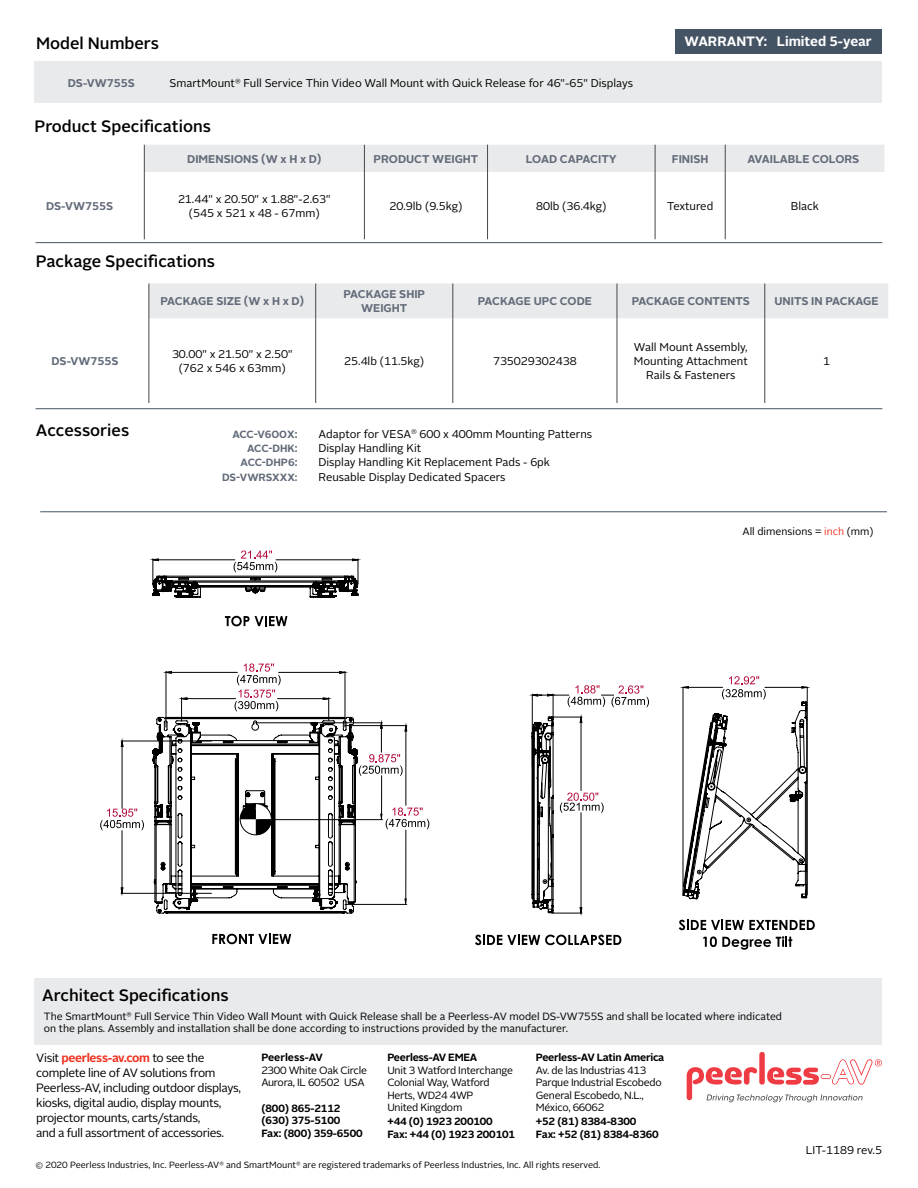
<style>
.page{position:relative;width:918px;height:1188px;background:#fff}
.page>*{position:absolute;margin:0;border:0;box-sizing:border-box;transform-origin:0 0}
.t1{font:500 16.5px "Alright Sans";color:#000}
.t2{font:700 13.5px "Alright Sans";color:#fff}
.t3{font:12px/15px "Alright Sans";letter-spacing:-.03em;color:#000}
.t4{font:11.25px/14.2px "Alright Sans";color:#000;text-align:center}
.t5{font:700 11.25px/14.2px "Alright Sans";color:#626b79;text-align:center}
.t6{font:10.5px/12px "Alright Sans";color:#000}
.t7{font:10.5px/12.6px "Alright Sans";letter-spacing:-.025em;color:#000}
.t8{font:700 10.5px/12.6px "Alright Sans";letter-spacing:-.01em;color:#000}
.t9{font:700 10.5px "Alright Sans";color:#626b79}
.t10{font:9px "Alright Sans";color:#000}
.s1{font-size:11.25px}
.s2{color:#ee3524}
.s3{font-weight:700;color:#ee3524}
</style>
<div class="page">
<div style="left:34px;top:978px;width:848px;height:67px;background:#e9eaeb"></div>
<div style="left:34px;top:62px;width:848px;height:41px;background:#e9eaeb"></div>
<div style="left:150px;top:284px;width:738px;height:34px;background:#e9eaeb"></div>
<hr style="left:315px;top:283px;width:1px;height:35px;background:#48484a">
<hr style="left:452px;top:283px;width:1px;height:35px;background:#48484a">
<hr style="left:617px;top:283px;width:1px;height:35px;background:#48484a">
<hr style="left:764px;top:283px;width:1px;height:35px;background:#48484a">
<hr style="left:315px;top:318px;width:1px;height:85px;background:#48484a">
<hr style="left:452px;top:318px;width:1px;height:85px;background:#48484a">
<hr style="left:617px;top:318px;width:1px;height:85px;background:#48484a">
<hr style="left:764px;top:318px;width:1px;height:85px;background:#48484a">
<hr style="left:149px;top:283px;width:1px;height:35px;background:#48484a">
<hr style="left:149px;top:318px;width:1px;height:85px;background:#48484a">
<div style="left:144px;top:145px;width:741px;height:27px;background:#e9eaeb"></div>
<hr style="left:144px;top:172px;width:1px;height:67px;background:#48484a">
<hr style="left:364px;top:172px;width:1px;height:67px;background:#48484a">
<hr style="left:487px;top:172px;width:1px;height:67px;background:#48484a">
<hr style="left:655px;top:172px;width:1px;height:67px;background:#48484a">
<hr style="left:725px;top:172px;width:1px;height:67px;background:#48484a">
<div style="left:675px;top:29px;width:206px;height:24px;background:#455464"></div>
<hr style="left:36px;top:408px;width:846px;height:1px;background:#455464">
<hr style="left:36px;top:242px;width:846px;height:1px;background:#455464">
<hr style="left:40px;top:511px;width:847px;height:1px;background:#455464">
<svg style="left:475px;top:935px;width:146px;height:10px"></svg>
<svg style="left:679px;top:920px;width:136px;height:10px"></svg>
<svg style="left:703px;top:936px;width:89px;height:14px"></svg>
<svg style="left:212px;top:934px;width:79px;height:10px"></svg>
<svg style="left:100px;top:809px;width:44px;height:21px"></svg>
<svg style="left:234px;top:551px;width:43px;height:21px"></svg>
<hr style="left:121px;top:741px;width:91px;height:1px;background:#030303">
<svg style="left:120px;top:740px;width:4px;height:7px"></svg>
<hr style="left:122px;top:743px;width:1px;height:65px;background:#030303">
<hr style="left:122px;top:831px;width:1px;height:60px;background:#030303">
<hr style="left:121px;top:893px;width:91px;height:1px;background:#030303">
<svg style="left:120px;top:887px;width:4px;height:7px"></svg>
<svg style="left:352px;top:558px;width:7px;height:17px"></svg>
<hr style="left:276px;top:559px;width:80px;height:1px;background:#030303">
<hr style="left:156px;top:559px;width:79px;height:1px;background:#030303">
<svg style="left:152px;top:558px;width:7px;height:17px"></svg>
<svg style="left:152px;top:575px;width:656px;height:339px"></svg>
<svg style="left:240px;top:804px;width:31px;height:31px"></svg>
<div style="left:240px;top:803px;width:32px;height:32px;border:1px solid #000;border-radius:50%"></div>
<div style="left:759px;top:1052px;width:6px;height:33px;background:#ef3b43;border-radius:3px"></div>
<svg style="left:687px;top:1059px;width:195px;height:43px"></svg>
<h1 class="t1" style="left:36px;top:32px;width:124px">Model Numbers</h1>
<p class="t2" style="left:685px;top:32px;width:189px">WARRANTY: Limited 5-year</p>
<p class="t5" style="left:68px;top:76px;width:69px">DS-VW755S</p>
<p class="t4" style="left:170px;top:76px;width:465px">SmartMount<sup>®</sup> Full Service Thin Video Wall Mount with Quick Release for 46"-65" Displays</p>
<h1 class="t1" style="left:34px;top:115px;width:178px">Product Specifications</h1>
<p class="t5" style="left:187px;top:152px;width:136px">DIMENSIONS (W x H x D)</p>
<p class="t5" style="left:374px;top:152px;width:106px">PRODUCT WEIGHT</p>
<p class="t5" style="left:526px;top:152px;width:92px">LOAD CAPACITY</p>
<p class="t5" style="left:672px;top:152px;width:38px">FINISH</p>
<p class="t5" style="left:747px;top:152px;width:114px">AVAILABLE COLORS</p>
<p class="t5" style="left:46px;top:199px;width:69px">DS-VW755S</p>
<p class="t4" style="left:178px;top:192px;width:154px">21.44" x 20.50" x 1.88"-2.63" (545 x 521 x 48 - 67mm)</p>
<p class="t4" style="left:389px;top:199px;width:74px">20.9lb (9.5kg)</p>
<p class="t4" style="left:536px;top:199px;width:72px">80lb (36.4kg)</p>
<p class="t4" style="left:667px;top:199px;width:48px">Textured</p>
<p class="t4" style="left:791px;top:199px;width:30px">Black</p>
<h1 class="t1" style="left:36px;top:250px;width:181px">Package Specifications</h1>
<p class="t5" style="left:160px;top:294px;width:145px">PACKAGE SIZE (W x H x D)</p>
<p class="t5" style="left:343px;top:287px;width:83px">PACKAGE SHIP<br>WEIGHT</p>
<p class="t5" style="left:478px;top:294px;width:116px">PACKAGE UPC CODE</p>
<p class="t5" style="left:632px;top:294px;width:120px">PACKAGE CONTENTS</p>
<p class="t5" style="left:774px;top:294px;width:106px">UNITS IN PACKAGE</p>
<p class="t5" style="left:52px;top:354px;width:69px">DS-VW755S</p>
<p class="t4" style="left:172px;top:347px;width:122px">30.00" x 21.50" x 2.50" (762 x 546 x 63mm)</p>
<p class="t4" style="left:344px;top:354px;width:81px">25.4lb (11.5kg)</p>
<p class="t4" style="left:493px;top:354px;width:85px">735029302438</p>
<h1 class="t1" style="left:36px;top:419px;width:95px">Accessories</h1>
<p class="t9" style="left:232px;top:427px;width:67px">ACC-V600X<span class="s1">:</span></p>
<p class="t4" style="left:319px;top:427px;width:275px">Adaptor for VESA<sup>®</sup> 600 x 400mm Mounting Patterns</p>
<p class="t9" style="left:247px;top:441px;width:52px">ACC-DHK<span class="s1">:</span></p>
<p class="t4" style="left:319px;top:441px;width:104px">Display Handling Kit</p>
<p class="t9" style="left:241px;top:455px;width:58px">ACC-DHP6<span class="s1">:</span></p>
<p class="t4" style="left:319px;top:456px;width:233px">Display Handling Kit Replacement Pads - 6pk</p>
<p class="t9" style="left:222px;top:470px;width:77px">DS-VWRSXXX:</p>
<p class="t4" style="left:319px;top:470px;width:188px">Reusable Display Dedicated Spacers</p>
<p class="t4" style="left:634px;top:340px;width:115px">Wall Mount Assembly,<br>Mounting Attachment<br>Rails &amp; Fasteners</p>
<p class="t4" style="left:823px;top:354px;width:8px">1</p>
<p class="t6" style="left:742px;top:525px;width:133px">All dimensions = <span class="s2">inch</span> (mm)</p>
<h1 class="t1" style="left:42px;top:984px;width:188px">Architect Specifications</h1>
<p class="t6" style="left:44px;top:1010px;width:740px">The SmartMount<sup>®</sup> Full Service Thin Video Wall Mount with Quick Release shall be a Peerless-AV model DS-VW755S and shall be located where indicated on the plans. Assembly and installation shall be done according to instructions provided by the manufacturer.</p>
<p class="t3" style="left:36px;top:1051px;width:206px">Visit <span class="s3">peerless-av.com</span> to see the complete line of AV solutions from Peerless-AV, including outdoor displays, kiosks, digital audio, display mounts, projector mounts, carts/stands,<br>and a full assortment of accessories.</p>
<p class="t8" style="left:261px;top:1051px;width:63px">Peerless-AV</p>
<p class="t7" style="left:261px;top:1064px;width:107px">2300 White Oak Circle<br>Aurora, IL 60502 USA</p>
<p class="t8" style="left:261px;top:1102px;width:103px">(800) 865-2112 (630) 375-5100<br>Fax: (800) 359-6500</p>
<p class="t8" style="left:387px;top:1051px;width:92px">Peerless-AV EMEA</p>
<p class="t7" style="left:387px;top:1064px;width:127px">Unit 3 Watford Interchange<br>Colonial Way, Watford<br>Herts, WD24 4WP<br>United Kingdom</p>
<p class="t8" style="left:387px;top:1115px;width:129px">+44 (0) 1923 200100<br>Fax: +44 (0) 1923 200101</p>
<p class="t8" style="left:536px;top:1051px;width:130px">Peerless-AV Latin America</p>
<p class="t7" style="left:536px;top:1064px;width:127px">Av. de las Industrias 413<br>Parque Industrial Escobedo<br>General Escobedo, N.L.,<br>México, 66062</p>
<p class="t8" style="left:536px;top:1115px;width:124px">+52 (81) 8384-8300<br>Fax: +52 (81) 8384-8360</p>
<p class="t10" style="left:35px;top:1159px;width:566px">© 2020 Peerless Industries, Inc. Peerless-AV<sup>®</sup> and SmartMount<sup>®</sup> are registered trademarks of Peerless Industries, Inc. All rights reserved.</p>
<p class="t4" style="left:806px;top:1143px;width:78px">LIT-1189 rev.5</p>
</div>
